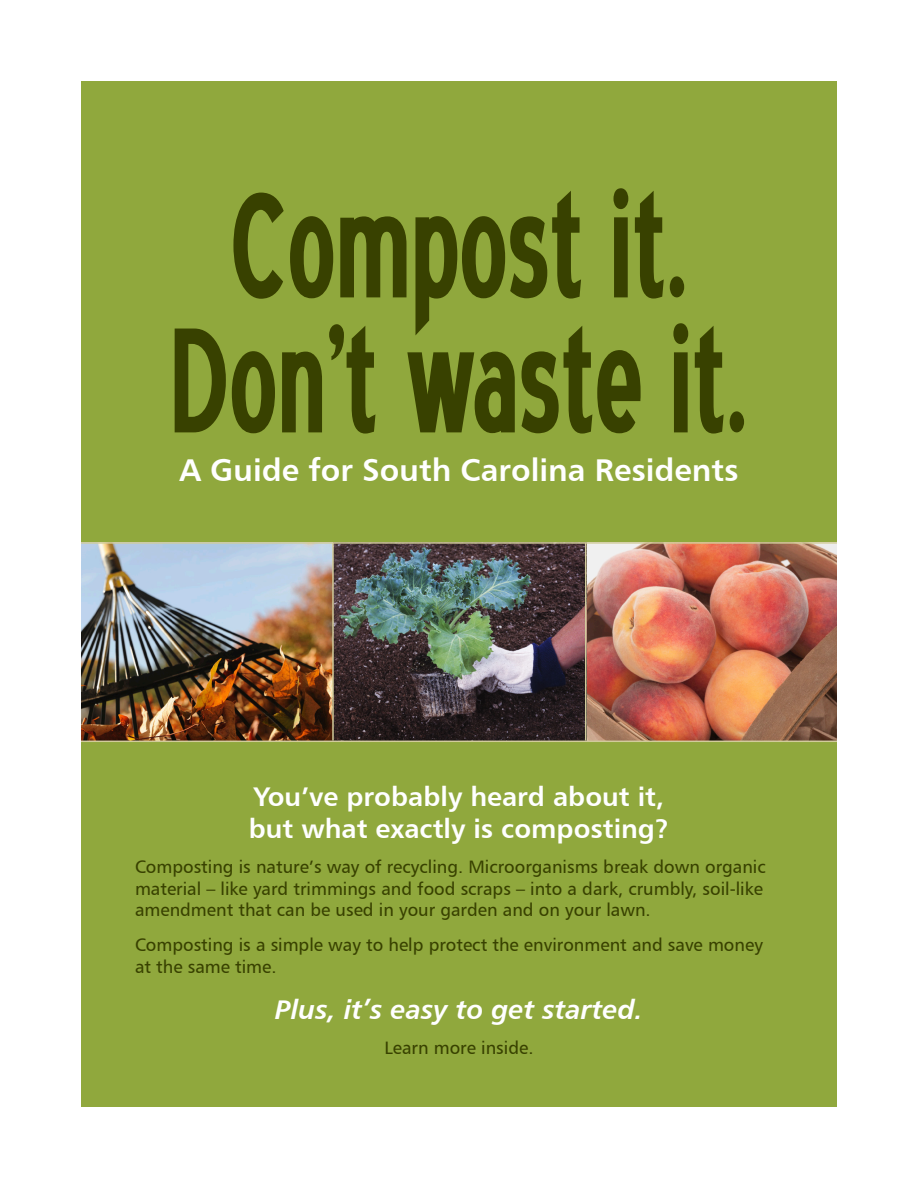
<style>
.page{position:relative;width:918px;height:1188px;background:#fff}
.page>*{position:absolute;margin:0;border:0;box-sizing:border-box;transform-origin:0 0}
.Subtitle{font:187.5px "Blue Highway Condensed";color:#384100}
.Subtitle-2{font:31.5px "Humanist 777 BT Bold B";color:#fff}
.t1{font:27px/32.4px "Humanist 777 BT Bold B";color:#fff}
.t2{font:27px "Humanist 777 BT Bold Italic B";color:#fff}
.t3{font:18px/21.6px "Humanist 777 BT Roman B";color:#384100}
</style>
<div class="page">
<div style="left:81px;top:81px;width:756px;height:1026px;background:#90a83d"></div>
<img style="left:81px;top:544px;width:756px;height:197px">
<hr style="left:81px;top:542px;width:756px;height:2px;background:#d1cb9b">
<hr style="left:81px;top:741px;width:756px;height:1px;background:#d1cb9b">
<hr style="left:332px;top:543px;width:2px;height:198px;background:#d1cb9b">
<hr style="left:585px;top:543px;width:1px;height:198px;background:#d1cb9b">
<p class="Subtitle" style="left:230px;top:165px;width:459px">Compost it.</p>
<p class="Subtitle" style="left:170px;top:300px;width:579px">Don't waste it.</p>
<p class="Subtitle-2" style="left:180px;top:450px;width:560px">A Guide for South Carolina Residents</p>
<p class="t1" style="left:249px;top:779px;width:422px">You’ve probably heard about it, but what exactly is composting?</p>
<p class="t3" style="left:135px;top:856px;width:632px">Composting is nature’s way of recycling. Microorganisms break down organic material – like yard trimmings and food scraps – into a dark, crumbly, soil-like amendment that can be used in your garden and on your lawn.</p>
<p class="t3" style="left:135px;top:934px;width:629px">Composting is a simple way to help protect the environment and save money at the same time.</p>
<p class="t2" style="left:275px;top:992px;width:369px">Plus, it’s easy to get started.</p>
<p class="t3" style="left:384px;top:1037px;width:151px">Learn more inside.</p>
</div>
